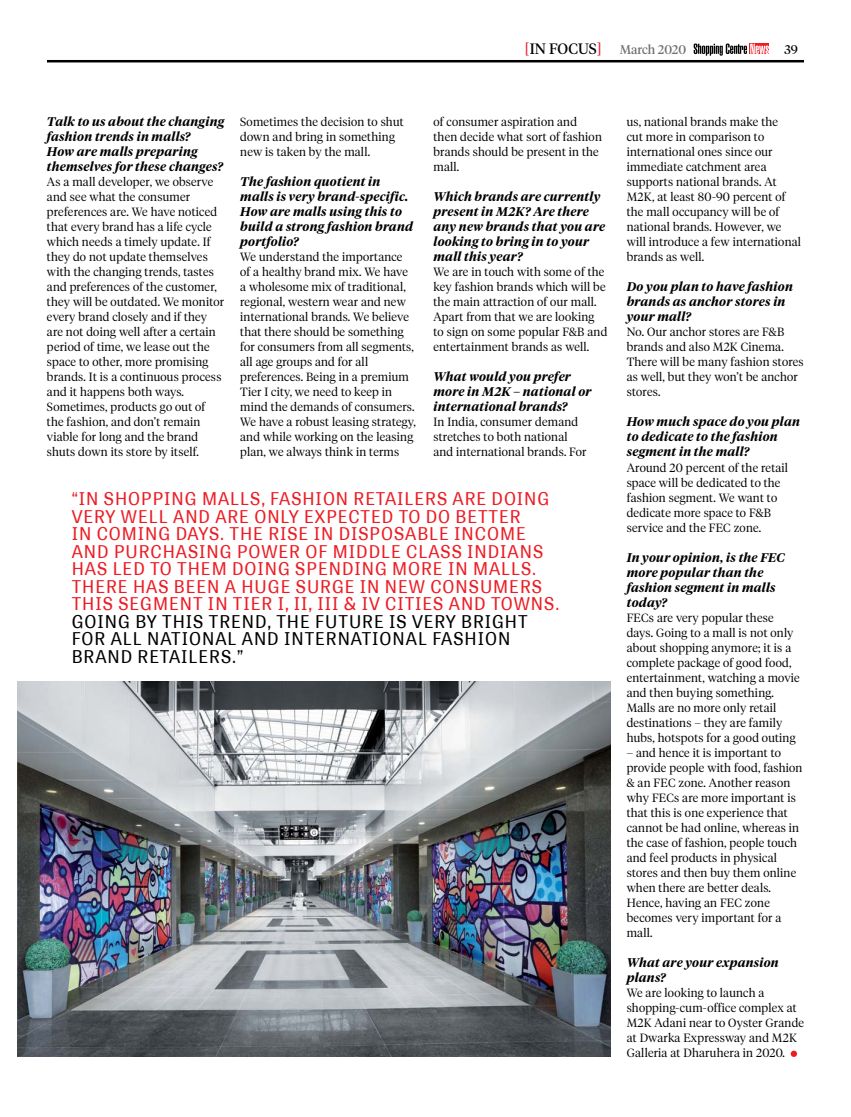
<style>
.page{position:relative;width:851px;height:1117px;background:#fff}
.page>*{position:absolute;margin:0;border:0;box-sizing:border-box;transform-origin:0 0}
.t1{font:17.5px/17.5px "Tablet Gothic W01";letter-spacing:.055em;color:#ed1c24}
.t2{font:17.5px/17.5px "Tablet Gothic W01";letter-spacing:.055em;color:#000}
.t3{font:italic 600 12.5px/15px "Tiempos Headline";letter-spacing:.02em;color:#000}
.t4{font:12.5px "Tiempos Headline";color:#6d6e71}
.t5{font:12.5px "Tiempos Headline";color:#000}
.t6{font:300 11.88px/15px "Tiempos Headline";letter-spacing:.02em;color:#000}
.s1{font-size:15px;color:#ed1c24}
.s2{font-size:15px;color:#000}
</style>
<div class="page">
<hr style="left:47px;top:60px;width:756px;height:2px;background:#000">
<svg style="left:693px;top:43px;width:75px;height:13px"></svg>
<img style="left:18px;top:681px;width:592px;height:375px">
<svg style="left:790px;top:1050px;width:6px;height:6px"></svg>
<p class="t4" style="left:525px;top:44px;width:163px"><span class="s1">[</span><span class="s2">IN FOCUS</span><span class="s1">]</span> March 2020</p>
<p class="t5" style="left:784px;top:44px;width:15px">39</p>
<p class="t3" style="left:47px;top:115px;width:179px">Talk to us about the changing fashion trends in malls?<br>How are malls preparing themselves for these changes?</p>
<p class="t6" style="left:47px;top:175px;width:179px">As a mall developer, we observe and see what the consumer preferences are. We have noticed that every brand has a life cycle which needs a timely update. If they do not update themselves with the changing trends, tastes and preferences of the customer, they will be outdated. We monitor every brand closely and if they are not doing well after a certain period of time, we lease out the space to other, more promising brands. It is a continuous process and it happens both ways.<br>Sometimes, products go out of the fashion, and don’t remain viable for long and the brand shuts down its store by itself.</p>
<p class="t6" style="left:240px;top:115px;width:165px">Sometimes the decision to shut down and bring in something new is taken by the mall.</p>
<p class="t3" style="left:240px;top:175px;width:174px">The fashion quotient in malls is very brand-specific.<br>How are malls using this to build a strong fashion brand portfolio?</p>
<p class="t6" style="left:240px;top:250px;width:177px">We understand the importance<br>of a healthy brand mix. We have a wholesome mix of traditional, regional, western wear and new international brands. We believe that there should be something for consumers from all segments, all age groups and for all preferences. Being in a premium<br>Tier I city, we need to keep in mind the demands of consumers.<br>We have a robust leasing strategy, and while working on the leasing plan, we always think in terms</p>
<p class="t6" style="left:433px;top:115px;width:170px">of consumer aspiration and then decide what sort of fashion brands should be present in the mall.</p>
<p class="t3" style="left:433px;top:190px;width:173px">Which brands are currently present in M2K? Are there any new brands that you are looking to bring in to your mall this year?</p>
<p class="t6" style="left:433px;top:265px;width:175px">We are in touch with some of the key fashion brands which will be the main attraction of our mall.<br>Apart from that we are looking to sign on some popular F&amp;B and entertainment brands as well.</p>
<p class="t3" style="left:433px;top:370px;width:159px">What would you prefer more in M2K – national or international brands?</p>
<p class="t6" style="left:433px;top:415px;width:154px">In India, consumer demand stretches to both national and international brands. For</p>
<p class="t1" style="left:72px;top:489px;width:489px">“IN SHOPPING MALLS, FASHION RETAILERS ARE DOING VERY WELL AND ARE ONLY EXPECTED TO DO BETTER<br>IN COMING DAYS. THE RISE IN DISPOSABLE INCOME AND PURCHASING POWER OF MIDDLE CLASS INDIANS HAS LED TO THEM DOING SPENDING MORE IN MALLS.<br>THERE HAS BEEN A HUGE SURGE IN NEW CONSUMERS THIS SEGMENT IN TIER I, II, III &amp; IV CITIES AND TOWNS.</p>
<h1 class="t2" style="left:72px;top:611px;width:457px">GOING BY THIS TREND, THE FUTURE IS VERY BRIGHT<br>FOR ALL NATIONAL AND INTERNATIONAL FASHION<br>BRAND RETAILERS.”</h1>
<p class="t6" style="left:626px;top:115px;width:176px">us, national brands make the<br>cut more in comparison to international ones since our immediate catchment area supports national brands. At<br>M2K, at least 80-90 percent of the mall occupancy will be of national brands. However, we will introduce a few international brands as well.</p>
<p class="t3" style="left:626px;top:280px;width:168px">Do you plan to have fashion brands as anchor stores in your mall?</p>
<p class="t6" style="left:626px;top:325px;width:178px">No. Our anchor stores are F&amp;B brands and also M2K Cinema.<br>There will be many fashion stores as well, but they won’t be anchor stores.</p>
<p class="t3" style="left:626px;top:415px;width:175px">How much space do you plan to dedicate to the fashion segment in the mall?</p>
<p class="t6" style="left:626px;top:460px;width:163px">Around 20 percent of the retail space will be dedicated to the fashion segment. We want to dedicate more space to F&amp;B service and the FEC zone.</p>
<p class="t3" style="left:626px;top:550px;width:160px">In your opinion, is the FEC more popular than the fashion segment in malls today?</p>
<p class="t6" style="left:626px;top:610px;width:174px">FECs are very popular these days. Going to a mall is not only about shopping anymore; it is a complete package of good food, entertainment, watching a movie and then buying something.<br>Malls are no more only retail destinations – they are family hubs, hotspots for a good outing</p>
<p class="t6" style="left:626px;top:745px;width:177px">– and hence it is important to provide people with food, fashion &amp; an FEC zone. Another reason why FECs are more important is that this is one experience that cannot be had online, whereas in the case of fashion, people touch and feel products in physical stores and then buy them online when there are better deals.<br>Hence, having an FEC zone becomes very important for a mall.</p>
<p class="t3" style="left:626px;top:955px;width:153px">What are your expansion plans?</p>
<p class="t6" style="left:626px;top:985px;width:179px">We are looking to launch a shopping-cum-office complex at<br>M2K Adani near to Oyster Grande at Dwarka Expressway and M2K<br>Galleria at Dharuhera in 2020.</p>
</div>
